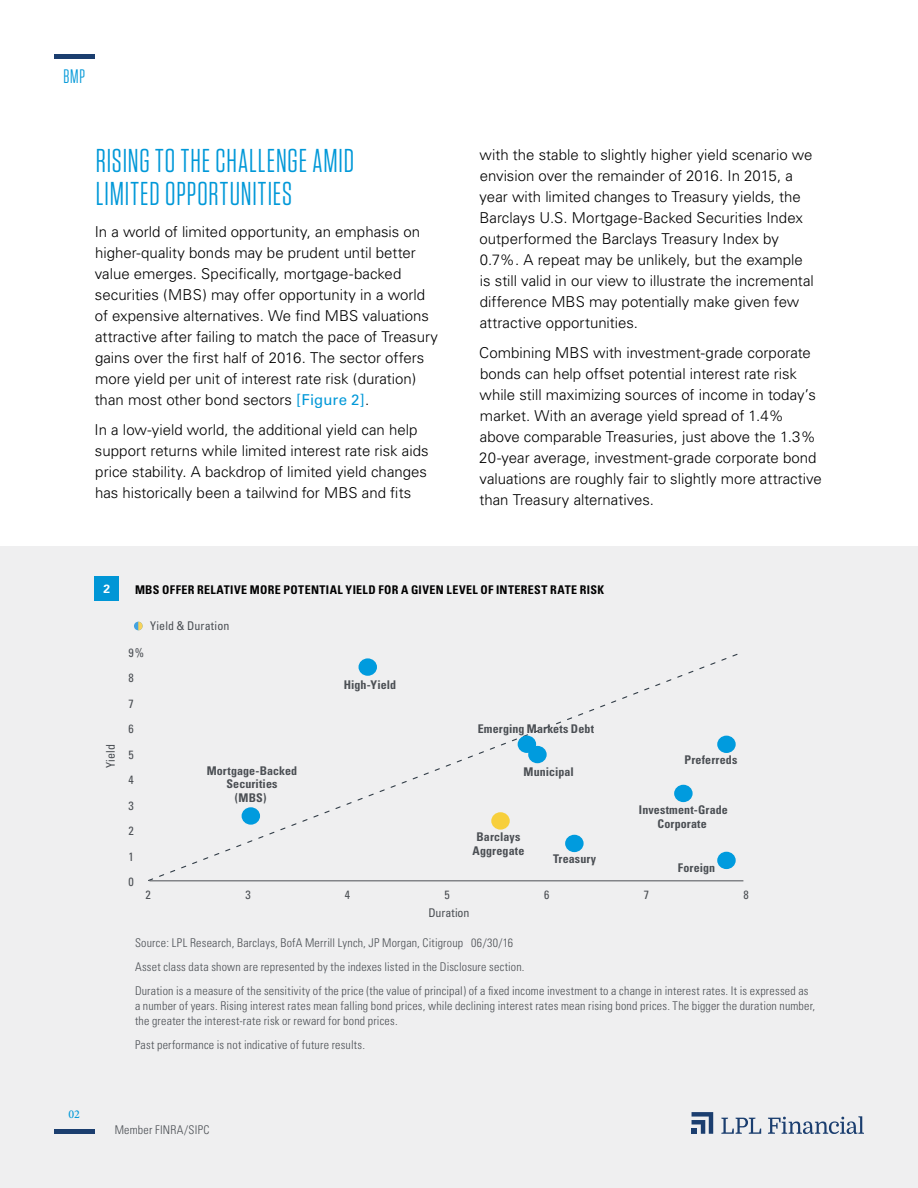
<style>
.page{position:relative;width:918px;height:1188px;background:#fff}
.page>*{position:absolute;margin:0;border:0;box-sizing:border-box;transform-origin:0 0}
.t1{font:33px/33px "Tungsten Narrow";letter-spacing:.03em;color:#0098d8}
.t2{font:19.5px "Tungsten Narrow";color:#0098d8}
.t3{font:300 15px/21px "Univers";color:#000}
.t4{font:300 condensed 12px/24px "Univers";letter-spacing:.015em;color:#4b4f54}
.t5{font:700 condensed 12px/13.5px "Univers";letter-spacing:.01em;color:#4b4f54;text-align:center}
.t6{font:700 condensed 12px "Univers";letter-spacing:.03em;color:#000}
.t7{font:condensed 12px/25.5px "Univers";letter-spacing:.005em;color:#4b4f54}
.t8{font:500 12px "Minion Pro";color:#0098d8}
.t9{font:700 12px "Univers";color:#fff}
.s1{font-weight:400;color:#0098d8}
</style>
<div class="page">
<div style="left:0;top:1080px;width:918px;height:108px;background:#efeff0"></div>
<hr style="left:54px;top:1130px;width:40px;height:4px;background:#1b3e6f">
<hr style="left:54px;top:54px;width:40px;height:4px;background:#1b3e6f">
<svg style="left:692px;top:1112px;width:21px;height:22px"></svg>
<svg style="left:721px;top:1118px;width:40px;height:16px"></svg>
<svg style="left:768px;top:1116px;width:96px;height:18px"></svg>
<div style="left:0;top:547px;width:918px;height:533px;background:#efeff0"></div>
<div style="left:94px;top:577px;width:25px;height:24px;background:#0096d6"></div>
<div style="left:134px;top:622px;width:9px;height:8px;background:#44a3e0;border-radius:50%"></div>
<svg style="left:138px;top:622px;width:5px;height:8px"></svg>
<svg style="left:148px;top:653px;width:596px;height:229px"></svg>
<div style="left:359px;top:658px;width:18px;height:18px;background:#009bde;border-radius:50%"></div>
<div style="left:518px;top:736px;width:18px;height:17px;background:#009bde;border-radius:50%"></div>
<div style="left:528px;top:746px;width:19px;height:17px;background:#009bde;border-radius:50%"></div>
<div style="left:717px;top:736px;width:19px;height:17px;background:#009bde;border-radius:50%"></div>
<div style="left:674px;top:785px;width:19px;height:17px;background:#009bde;border-radius:50%"></div>
<div style="left:491px;top:812px;width:19px;height:18px;background:#f7cf3c;border-radius:50%"></div>
<div style="left:242px;top:807px;width:18px;height:18px;background:#009bde;border-radius:50%"></div>
<div style="left:565px;top:835px;width:19px;height:17px;background:#009bde;border-radius:50%"></div>
<div style="left:717px;top:852px;width:19px;height:17px;background:#009bde;border-radius:50%"></div>
<hr style="left:149px;top:881px;width:594px;height:1px;background:#4b4f54">
<h2 class="t2" style="left:63px;top:67px;width:23px">BMP</h2>
<h1 class="t1" style="left:96px;top:145px;width:260px">RISING TO THE CHALLENGE AMID<br>LIMITED OPPORTUNITIES</h1>
<p class="t3" style="left:95px;top:221px;width:345px">In a world of limited opportunity, an emphasis on higher-quality bonds may be prudent until better value emerges. Specifically, mortgage-backed securities (MBS) may offer opportunity in a world of expensive alternatives. We find MBS valuations attractive after failing to match the pace of Treasury gains over the first half of 2016. The sector offers more yield per unit of interest rate risk (duration) than most other bond sectors <span class="s1">[Figure 2]</span>.</p>
<p class="t3" style="left:95px;top:419px;width:335px">In a low-yield world, the additional yield can help support returns while limited interest rate risk aids price stability. A backdrop of limited yield changes has historically been a tailwind for MBS and fits</p>
<p class="t3" style="left:480px;top:145px;width:336px">with the stable to slightly higher yield scenario we envision over the remainder of 2016. In 2015, a year with limited changes to Treasury yields, the Barclays U.S. Mortgage-Backed Securities Index outperformed the Barclays Treasury Index by 0.7%. A repeat may be unlikely, but the example is still valid in our view to illustrate the incremental difference MBS may potentially make given few attractive opportunities.</p>
<p class="t3" style="left:479px;top:343px;width:344px">Combining MBS with investment-grade corporate bonds can help offset potential interest rate risk while still maximizing sources of income in today’s market. With an average yield spread of 1.4% above comparable Treasuries, just above the 1.3% 20-year average, investment-grade corporate bond valuations are roughly fair to slightly more attractive than Treasury alternatives.</p>
<p class="t8" style="left:68px;top:1106px;width:13px">02</p>
<p class="t9" style="left:103px;top:582px;width:8px">2</p>
<p class="t6" style="left:135px;top:582px;width:471px">MBS OFFER RELATIVE MORE POTENTIAL YIELD FOR A GIVEN LEVEL OF INTEREST RATE RISK</p>
<p class="t7" style="left:98px;top:768px;width:25px;rotate:-90deg">Yield</p>
<p class="t7" style="left:150px;top:613px;width:81px">Yield &amp; Duration</p>
<p class="t7" style="left:129px;top:640px;width:17px">9%<br>8<br>7<br>6<br>5<br>4<br>3<br>2<br>1<br>0</p>
<p class="t5" style="left:207px;top:764px;width:92px">Mortgage-Backed<br>Securities<br>(MBS)</p>
<p class="t5" style="left:344px;top:678px;width:54px">High-Yield</p>
<p class="t5" style="left:478px;top:721px;width:118px">Emerging Markets Debt</p>
<p class="t5" style="left:524px;top:765px;width:52px">Municipal</p>
<p class="t5" style="left:473px;top:830px;width:53px">Barclays<br>Aggregate</p>
<p class="t5" style="left:553px;top:852px;width:45px">Treasury</p>
<p class="t5" style="left:685px;top:753px;width:54px">Preferreds</p>
<p class="t5" style="left:639px;top:803px;width:91px">Investment-Grade<br>Corporate</p>
<p class="t5" style="left:678px;top:861px;width:39px">Foreign</p>
<p class="t7" style="left:145px;top:882px;width:7px">2</p>
<p class="t7" style="left:245px;top:882px;width:7px">3</p>
<p class="t7" style="left:345px;top:882px;width:7px">4</p>
<p class="t7" style="left:445px;top:882px;width:7px">5</p>
<p class="t7" style="left:544px;top:882px;width:7px">6</p>
<p class="t7" style="left:644px;top:882px;width:7px">7</p>
<p class="t7" style="left:744px;top:882px;width:7px">8</p>
<p class="t7" style="left:428px;top:900px;width:43px">Duration</p>
<p class="t4" style="left:135px;top:930px;width:675px">Source: LPL Research, Barclays, BofA Merrill Lynch, JP Morgan, Citigroup 06/30/16<br>Asset class data shown are represented by the indexes listed in the Disclosure section.<br>Duration is a measure of the sensitivity of the price (the value of principal) of a fixed income investment to a change in interest rates. It is expressed as</p>
<p class="t4" style="left:135px;top:998px;width:682px;line-height:15px">a number of years. Rising interest rates mean falling bond prices, while declining interest rates mean rising bond prices. The bigger the duration number, the greater the interest-rate risk or reward for bond prices.</p>
<p class="t4" style="left:135px;top:1032px;width:232px">Past performance is not indicative of future results.</p>
<p class="t4" style="left:115px;top:1118px;width:96px">Member FINRA/SIPC</p>
</div>
